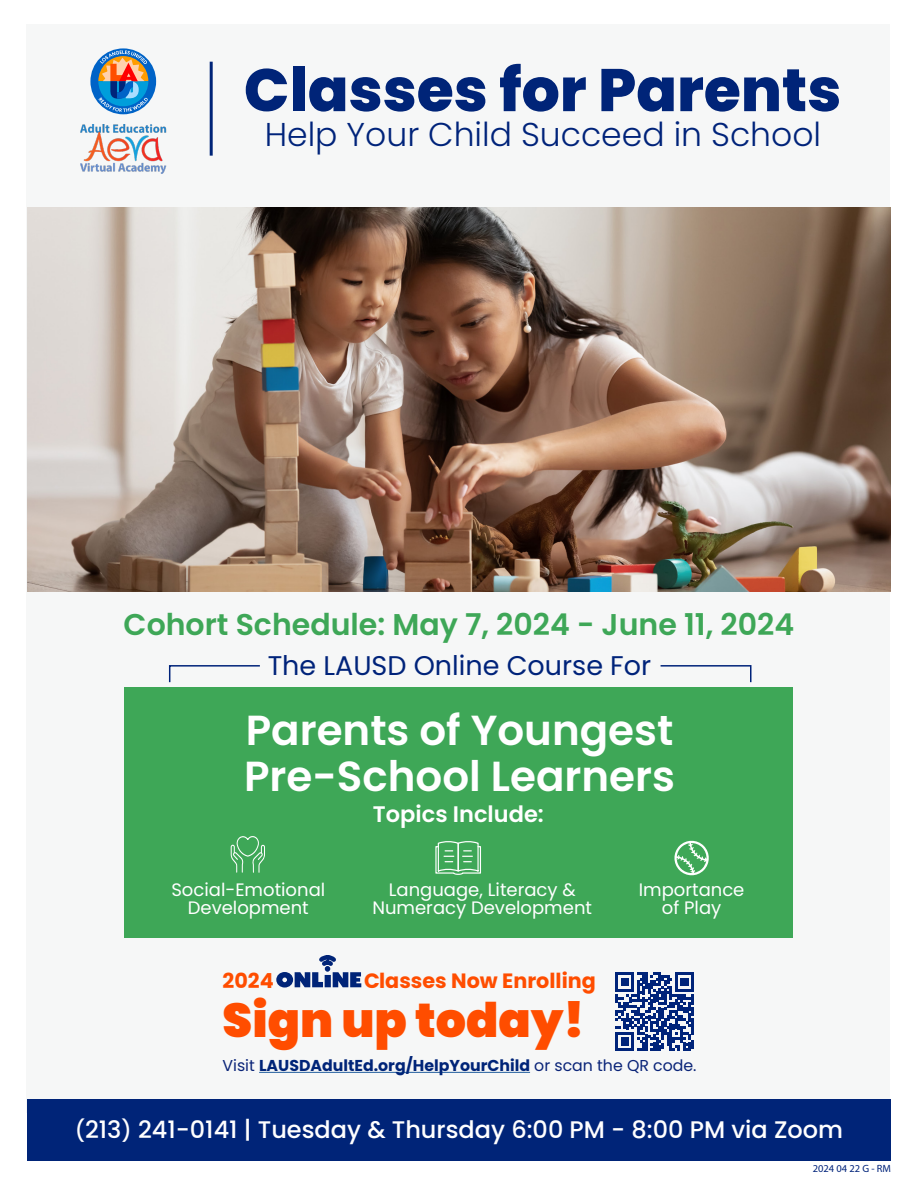
<style>
.page{position:relative;width:918px;height:1188px;background:#fff}
.page>*{position:absolute;margin:0;border:0;box-sizing:border-box;transform-origin:0 0}
.t1{font:800 60px "Poppins";color:#002478}
.t2{font:900 47.7px "Poppins";color:#ff4d00}
.t3{font:600 42px "Poppins";color:#fff}
.t4{font:300 33px "Poppins";color:#00237a}
.t5{font:600 30px "Poppins";color:#3ea757}
.t6{font:27px "Poppins";color:#00237a}
.t7{font:500 24px "Poppins";color:#fff}
.t8{font:600 22.5px "Poppins";color:#fff}
.t9{font:700 20.7px "Poppins";color:#ff4d00}
.t10{font:18px "Poppins";color:#fff}
.t11{font:700 15.75px "Poppins";color:#002478}
.t12{font:10.5px "Myriad Pro";color:#00237a}
.s1{font-weight:400;color:#0a2478}
.s2{font-size:21px}
</style>
<div class="page">
<div style="left:26px;top:24px;width:864px;height:1089px;background:#f6f7f7"></div>
<img style="left:27px;top:207px;width:864px;height:385px">
<div style="left:27px;top:1099px;width:864px;height:62px;background:#002478"></div>
<div style="left:124px;top:687px;width:669px;height:250px;background:#3ea757"></div>
<svg style="left:168px;top:665px;width:92px;height:18px"></svg>
<svg style="left:660px;top:665px;width:92px;height:18px"></svg>
<svg style="left:276px;top:955px;width:85px;height:33px"></svg>
<svg style="left:615px;top:972px;width:79px;height:79px"></svg>
<hr style="left:259px;top:1072px;width:271px;height:1px;background:#215e9e">
<svg style="left:435px;top:841px;width:46px;height:34px"></svg>
<svg style="left:231px;top:836px;width:34px;height:37px"></svg>
<svg style="left:674px;top:840px;width:35px;height:36px"></svg>
<hr style="left:210px;top:62px;width:3px;height:94px;background:#002478">
<div style="left:90px;top:48px;width:66px;height:66px;background:#0063c7;border-radius:50%"></div>
<svg style="left:98px;top:50px;width:50px;height:62px"></svg>
<img style="left:80px;top:124px;width:86px;height:49px">
<p class="t1" style="left:244px;top:55px;width:599px">Classes for Parents</p>
<p class="t4" style="left:265px;top:116px;width:558px">Help Your Child Succeed in School</p>
<p class="t5" style="left:124px;top:607px;width:672px">Cohort Schedule: May 7, 2024 - June 11, 2024</p>
<p class="t6" style="left:268px;top:650px;width:385px">The LAUSD Online Course For</p>
<p class="t3" style="left:246px;top:705px;width:429px">Parents of Youngest</p>
<p class="t3" style="left:244px;top:752px;width:432px">Pre-School Learners</p>
<p class="t10" style="left:171px;top:879px;width:155px">Social-Emotional</p>
<p class="t10" style="left:188px;top:897px;width:123px">Development</p>
<p class="t8" style="left:373px;top:802px;width:172px">Topics Include:</p>
<p class="t10" style="left:389px;top:879px;width:188px">Language, Literacy &amp;</p>
<p class="t10" style="left:372px;top:897px;width:221px">Numeracy Development</p>
<p class="t9" style="left:223px;top:968px;width:53px">2024</p>
<p class="t9" style="left:364px;top:968px;width:233px">Classes Now Enrolling</p>
<h2 class="t2" style="left:223px;top:993px;width:364px">Sign up today!</h2>
<p class="t10" style="left:639px;top:879px;width:107px">Importance</p>
<p class="t10" style="left:662px;top:897px;width:61px">of Play</p>
<p class="t11" style="left:223px;top:1057px;width:476px"><span class="s1">Visit</span> LAUSDAdultEd.org/HelpYourChild <span class="s1">or scan the QR code.</span></p>
<p class="t7" style="left:75px;top:1116px;width:770px"><span class="s2">(</span>213<span class="s2">)</span> 241-0141 | Tuesday &amp; Thursday 6:00 PM - 8:00 PM via Zoom</p>
<p class="t12" style="left:813px;top:1162px;width:80px">2024 04 22 G - RM</p>
</div>
